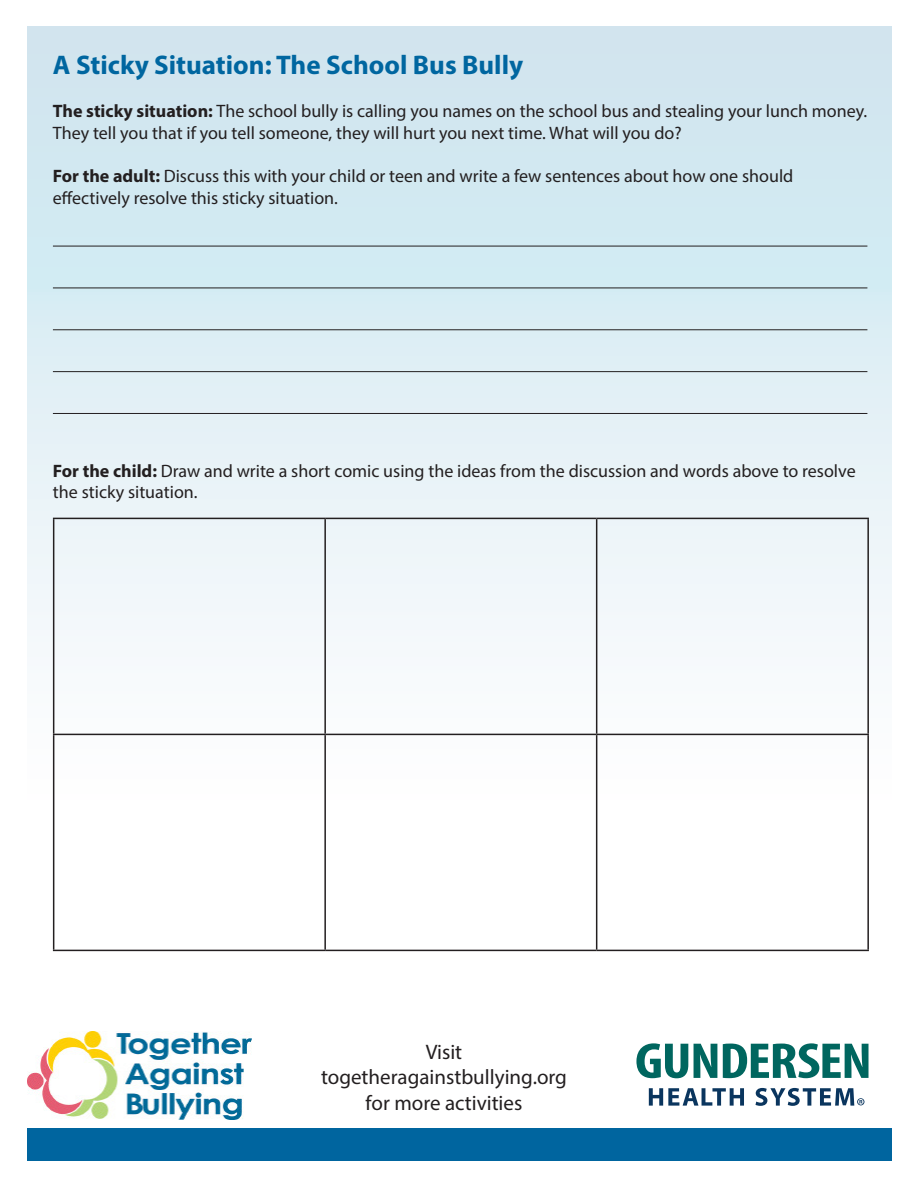
<style>
.page{position:relative;width:918px;height:1188px;background:#fff}
.page>*{position:absolute;margin:0;border:0;box-sizing:border-box;transform-origin:0 0}
.t1{font:700 27px "Myriad Pro";color:#0066a0}
.t2{font:21px "Myriad Pro";color:#231f20}
.t3{font:18px/21.6px "Myriad Pro";color:#231f20}
.s1{font-weight:700}
</style>
<div class="page">
<div style="left:28px;top:26px;width:864px;height:777px;background:linear-gradient(to bottom,#c9e3ee,#fefefe)"></div>
<svg style="left:649px;top:1088px;width:95px;height:18px"></svg>
<svg style="left:636px;top:1043px;width:52px;height:35px"></svg>
<svg style="left:694px;top:1044px;width:23px;height:34px"></svg>
<svg style="left:723px;top:1043px;width:146px;height:35px"></svg>
<svg style="left:755px;top:1088px;width:109px;height:18px"></svg>
<div style="left:28px;top:1128px;width:864px;height:32px;background:#00659f"></div>
<img style="left:28px;top:1031px;width:224px;height:89px">
<hr style="left:53px;top:246px;width:814px;height:1px;background:#231f20">
<hr style="left:53px;top:288px;width:814px;height:1px;background:#231f20">
<hr style="left:53px;top:329px;width:814px;height:1px;background:#231f20">
<hr style="left:53px;top:371px;width:814px;height:1px;background:#231f20">
<hr style="left:53px;top:413px;width:814px;height:1px;background:#231f20">
<hr style="left:53px;top:518px;width:272px;height:1px;background:#231f20">
<hr style="left:53px;top:519px;width:1px;height:215px;background:#231f20">
<hr style="left:325px;top:518px;width:272px;height:1px;background:#231f20">
<hr style="left:324px;top:519px;width:2px;height:215px;background:#231f20">
<hr style="left:597px;top:518px;width:272px;height:1px;background:#231f20">
<hr style="left:596px;top:519px;width:1px;height:215px;background:#231f20">
<hr style="left:867px;top:519px;width:2px;height:215px;background:#231f20">
<hr style="left:53px;top:734px;width:272px;height:1px;background:#231f20">
<hr style="left:53px;top:735px;width:1px;height:215px;background:#231f20">
<hr style="left:325px;top:734px;width:272px;height:1px;background:#231f20">
<hr style="left:324px;top:735px;width:2px;height:215px;background:#231f20">
<hr style="left:597px;top:734px;width:272px;height:1px;background:#231f20">
<hr style="left:596px;top:735px;width:1px;height:215px;background:#231f20">
<hr style="left:867px;top:735px;width:2px;height:215px;background:#231f20">
<hr style="left:53px;top:950px;width:272px;height:1px;background:#231f20">
<hr style="left:325px;top:950px;width:272px;height:1px;background:#231f20">
<hr style="left:597px;top:950px;width:272px;height:1px;background:#231f20">
<p class="t1" style="left:53px;top:48px;width:472px">A Sticky Situation: The School Bus Bully</p>
<p class="t3" style="left:53px;top:100px;width:816px"><span class="s1">The sticky situation:</span> The school bully is calling you names on the school bus and stealing your lunch money.<br>They tell you that if you tell someone, they will hurt you next time. What will you do?</p>
<p class="t3" style="left:53px;top:165px;width:742px"><span class="s1">For the adult:</span> Discuss this with your child or teen and write a few sentences about how one should effectively resolve this sticky situation.</p>
<p class="t3" style="left:53px;top:459px;width:804px"><span class="s1">For the child:</span> Draw and write a short comic using the ideas from the discussion and words above to resolve the sticky situation.</p>
<p class="t2" style="left:426px;top:1039px;width:38px">Visit</p>
<p class="t2" style="left:321px;top:1064px;width:247px">togetheragainstbullying.org</p>
<p class="t2" style="left:366px;top:1090px;width:158px">for more activities</p>
</div>
